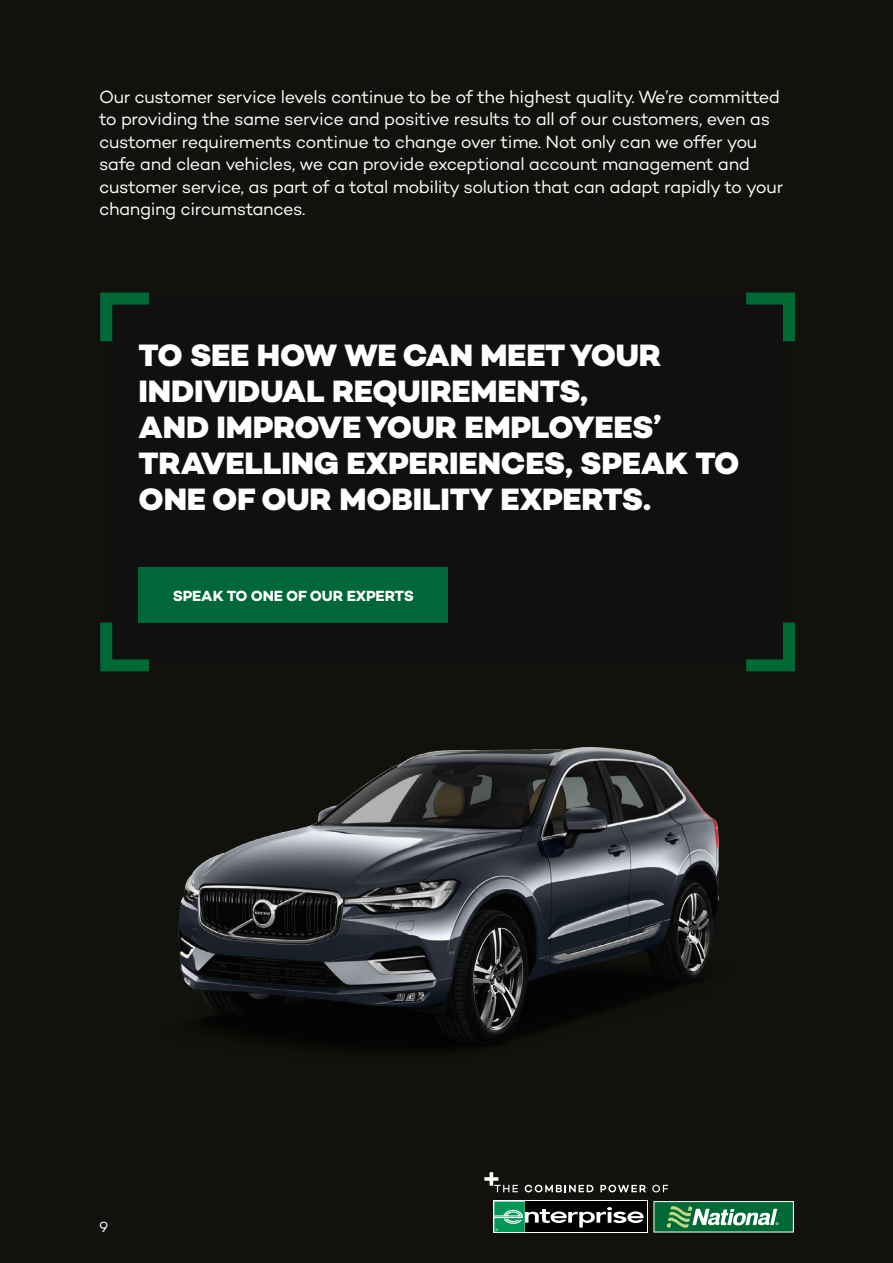
<style>
.page{position:relative;width:893px;height:1263px;background:#12110c}
.page>*{position:absolute;margin:0;border:0;box-sizing:border-box;transform-origin:0 0}
.t1{font:800 31.5px/36px "Campton";letter-spacing:-.005em;color:#fff}
.t2{font:18px/22.5px "Campton";letter-spacing:-.025em;color:#fff}
.t3{font:700 15px "Campton";letter-spacing:-.005em;color:#fff}
.t4{font:15px "Campton";color:#fff}
</style>
<div class="page">
<div style="left:654px;top:1201px;width:139px;height:31px;background:#006935"></div>
<div style="left:653px;top:1201px;width:141px;height:31px;border:1px solid #fff"></div>
<svg style="left:666px;top:1206px;width:112px;height:22px"></svg>
<svg style="left:525px;top:1185px;width:68px;height:7px"></svg>
<svg style="left:600px;top:1185px;width:46px;height:7px"></svg>
<svg style="left:652px;top:1185px;width:16px;height:7px"></svg>
<svg style="left:484px;top:1172px;width:34px;height:20px"></svg>
<div style="left:493px;top:1200px;width:154px;height:33px;background:#000"></div>
<svg style="left:494px;top:1201px;width:150px;height:31px"></svg>
<div style="left:107px;top:299px;width:682px;height:364px;background:#101010"></div>
<svg style="left:746px;top:292px;width:49px;height:50px"></svg>
<svg style="left:100px;top:292px;width:49px;height:50px"></svg>
<svg style="left:100px;top:610px;width:61px;height:62px"></svg>
<svg style="left:746px;top:622px;width:49px;height:50px"></svg>
<div style="left:139px;top:567px;width:309px;height:55px;background:#006739"></div>
<img style="left:178px;top:747px;width:541px;height:302px">
<p class="t2" style="left:99px;top:85px;width:686px">Our customer service levels continue to be of the highest quality. We’re committed to providing the same service and positive results to all of our customers, even as customer requirements continue to change over time. Not only can we offer you safe and clean vehicles, we can provide exceptional account management and customer service, as part of a total mobility solution that can adapt rapidly to your changing circumstances.</p>
<h1 class="t1" style="left:139px;top:336px;width:602px">TO SEE HOW WE CAN MEET YOUR<br>INDIVIDUAL REQUIREMENTS,<br>AND IMPROVE YOUR EMPLOYEES’<br>TRAVELLING EXPERIENCES, SPEAK TO<br>ONE OF OUR MOBILITY EXPERTS.</h1>
<p class="t3" style="left:173px;top:586px;width:243px">SPEAK TO ONE OF OUR EXPERTS</p>
<p class="t4" style="left:99px;top:1217px;width:11px">9</p>
</div>
